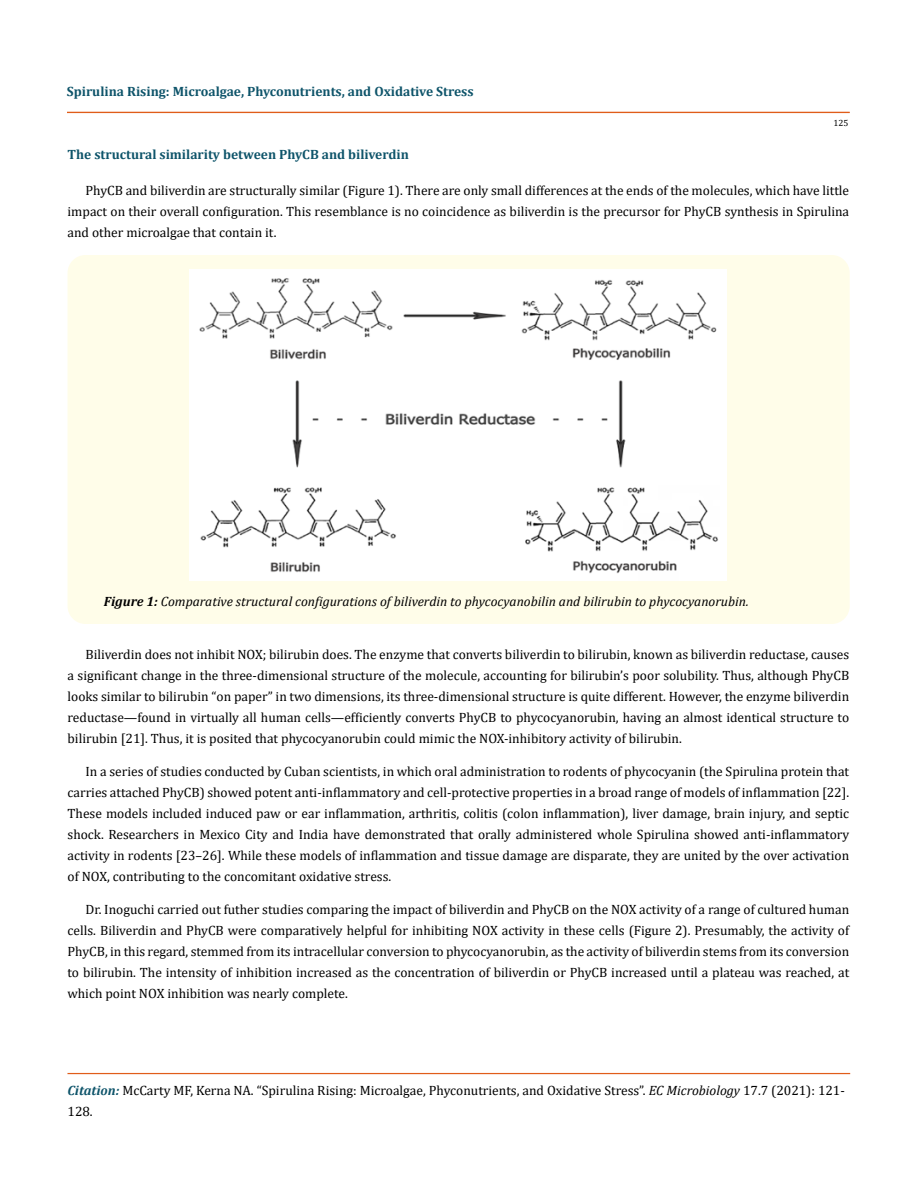
<style>
.page{position:relative;width:917px;height:1188px;background:#fff}
.page>*{position:absolute;margin:0;border:0;box-sizing:border-box;transform-origin:0 0}
.t1{font:13.5px/21px "Cambria";color:#000;text-align:justify}
.t2{font:700 13.5px "Cambria";color:#0e546a}
.t3{font:italic 13.5px "Cambria";color:#000}
.t4{font:9px "Cambria";color:#000}
.s1{font-weight:700}
.s2{font-weight:700;font-style:italic;color:#0e546a}
.s3{font-style:italic}
</style>
<div class="page">
<div style="left:67px;top:112px;width:782px;height:1px;border:1px solid #e05d1a"></div>
<div style="left:68px;top:1073px;width:781px;height:1px;border:1px solid #e05d1a"></div>
<div style="left:68px;top:255px;width:781px;height:369px;background:#fffde9;border-radius:18px"></div>
<img style="left:190px;top:270px;width:537px;height:311px">
<p class="t2" style="left:67px;top:82px;width:408px">Spirulina Rising: Microalgae, Phyconutrients, and Oxidative Stress</p>
<p class="t4" style="left:833px;top:117px;width:16px">125</p>
<p class="t2" style="left:68px;top:145px;width:343px">The structural similarity between PhyCB and biliverdin</p>
<p class="t1" style="left:68px;top:180px;width:783px;text-indent:18px">PhyCB and biliverdin are structurally similar (Figure 1). There are only small differences at the ends of the molecules, which have little impact on their overall configuration. This resemblance is no coincidence as biliverdin is the precursor for PhyCB synthesis in Spirulina and other microalgae that contain it.</p>
<p class="t3" style="left:104px;top:592px;width:646px"><span class="s1">Figure 1:</span> Comparative structural configurations of biliverdin to phycocyanobilin and bilirubin to phycocyanorubin.</p>
<p class="t1" style="left:68px;top:644px;width:783px;text-indent:18px">Biliverdin does not inhibit NOX; bilirubin does. The enzyme that converts biliverdin to bilirubin, known as biliverdin reductase, causes a significant change in the three-dimensional structure of the molecule, accounting for bilirubin’s poor solubility. Thus, although PhyCB looks similar to bilirubin “on paper” in two dimensions, its three-dimensional structure is quite different. However, the enzyme biliverdin reductase—found in virtually all human cells—efficiently converts PhyCB to phycocyanorubin, having an almost identical structure to bilirubin [21]. Thus, it is posited that phycocyanorubin could mimic the NOX-inhibitory activity of bilirubin.</p>
<p class="t1" style="left:68px;top:761px;width:783px;text-indent:18px">In a series of studies conducted by Cuban scientists, in which oral administration to rodents of phycocyanin (the Spirulina protein that carries attached PhyCB) showed potent anti-inflammatory and cell-protective properties in a broad range of models of inflammation [22].<br>These models included induced paw or ear inflammation, arthritis, colitis (colon inflammation), liver damage, brain injury, and septic shock. Researchers in Mexico City and India have demonstrated that orally administered whole Spirulina showed anti-inflammatory activity in rodents [23–26]. While these models of inflammation and tissue damage are disparate, they are united by the over activation of NOX, contributing to the concomitant oxidative stress.</p>
<p class="t1" style="left:68px;top:899px;width:783px;text-indent:18px">Dr. Inoguchi carried out futher studies comparing the impact of biliverdin and PhyCB on the NOX activity of a range of cultured human cells. Biliverdin and PhyCB were comparatively helpful for inhibiting NOX activity in these cells (Figure 2). Presumably, the activity of PhyCB, in this regard, stemmed from its intracellular conversion to phycocyanorubin, as the activity of biliverdin stems from its conversion to bilirubin. The intensity of inhibition increased as the concentration of biliverdin or PhyCB increased until a plateau was reached, at which point NOX inhibition was nearly complete.</p>
<p class="t1" style="left:68px;top:1080px;width:778px"><span class="s2">Citation:</span> McCarty MF, Kerna NA. “Spirulina Rising: Microalgae, Phyconutrients, and Oxidative Stress”. <span class="s3">EC Microbiology</span> 17.7 (2021): 121-<br>128.</p>
</div>
